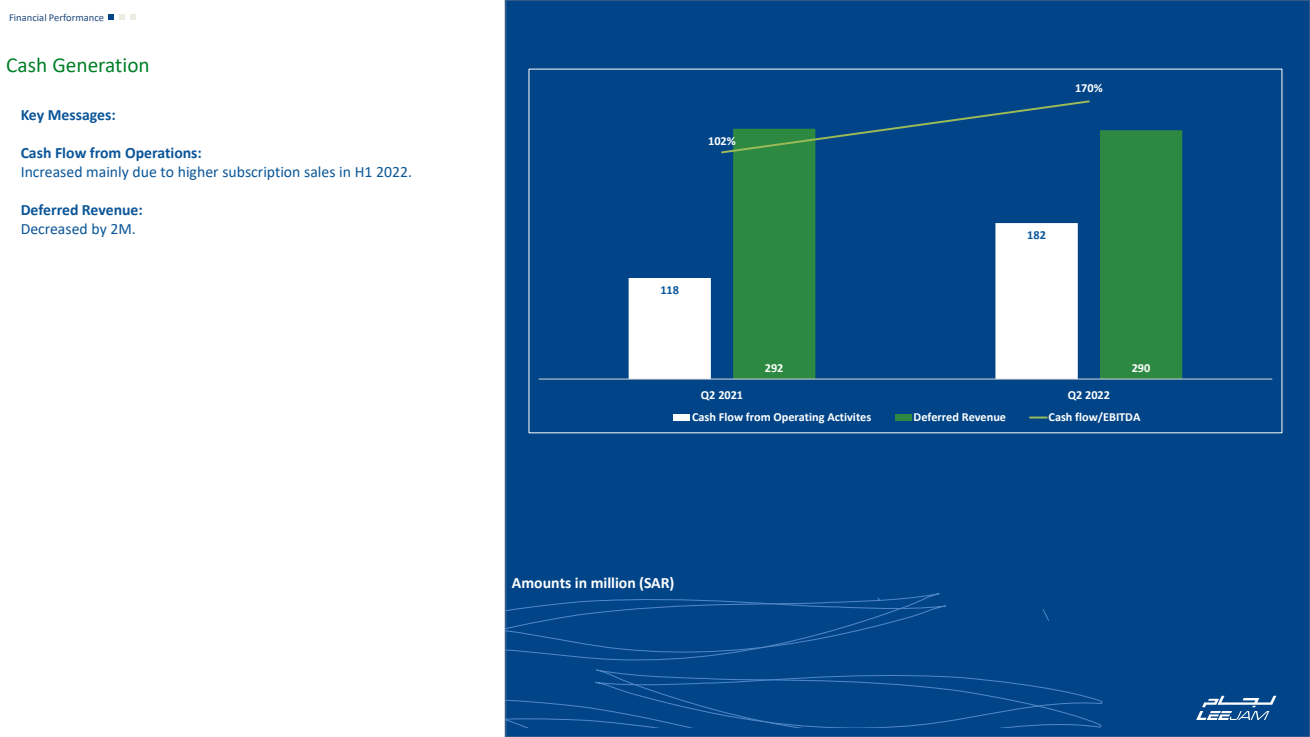
<style>
.page{position:relative;width:1310px;height:737px;background:#fff}
.page>*{position:absolute;margin:0;border:0;box-sizing:border-box;transform-origin:0 0}
.t1{font:21.35px "Calibri";color:#008027}
.t2{font:15.75px "Calibri";color:#0b5698}
.t3{font:700 15.75px "Calibri";color:#0b5698}
.t4{font:700 15.75px "Calibri";color:#fff}
.t5{font:700 12.25px "Calibri";color:#fff}
.t6{font:700 12.25px "Calibri";letter-spacing:-.005em;color:#0b5698}
.t7{font:10.5px "Calibri";color:#1f497d}
</style>
<div class="page">
<div style="left:505px;top:0;width:805px;height:737px;background:#014588"></div>
<svg style="left:1196px;top:696px;width:80px;height:24px"></svg>
<svg style="left:505px;top:593px;width:632px;height:134px;background:#04488a"></svg>
<svg style="left:108px;top:15px;width:17px;height:5px"></svg>
<svg style="left:131px;top:15px;width:5px;height:5px"></svg>
<svg style="left:629px;top:223px;width:104px;height:156px"></svg>
<svg style="left:733px;top:129px;width:449px;height:250px;background:#31757c"></svg>
<hr style="left:539px;top:379px;width:733px;height:1px;background:#d9d9d9">
<svg style="left:720px;top:99px;width:371px;height:56px;background:#0a4f7f"></svg>
<div style="left:673px;top:414px;width:17px;height:7px;background:#fff"></div>
<div style="left:895px;top:414px;width:17px;height:7px;background:#2d8942"></div>
<svg style="left:1030px;top:416px;width:17px;height:2px"></svg>
<p class="t7" style="left:9px;top:10px;width:97px">Financial Performance</p>
<p class="t1" style="left:6px;top:50px;width:145px">Cash Generation</p>
<p class="t3" style="left:21px;top:104px;width:97px">Key Messages:</p>
<p class="t3" style="left:21px;top:142px;width:183px">Cash Flow from Operations:</p>
<p class="t2" style="left:21px;top:161px;width:393px">Increased mainly due to higher subscription sales in H1 2022.</p>
<p class="t3" style="left:21px;top:198px;width:124px">Deferred Revenue:</p>
<p class="t2" style="left:21px;top:218px;width:117px">Decreased by 2M.</p>
<p class="t5" style="left:708px;top:133px;width:29px">102%</p>
<p class="t5" style="left:1075px;top:79px;width:29px">170%</p>
<p class="t6" style="left:660px;top:281px;width:20px">118</p>
<p class="t6" style="left:1027px;top:226px;width:20px">182</p>
<p class="t5" style="left:765px;top:359px;width:20px">292</p>
<p class="t5" style="left:1132px;top:359px;width:20px">290</p>
<p class="t5" style="left:701px;top:386px;width:44px">Q2 2021</p>
<p class="t5" style="left:1068px;top:386px;width:44px">Q2 2022</p>
<p class="t5" style="left:692px;top:408px;width:181px">Cash Flow from Operating Activites</p>
<p class="t5" style="left:913px;top:408px;width:94px">Deferred Revenue</p>
<p class="t5" style="left:1048px;top:408px;width:93px">Cash flow/EBITDA</p>
<p class="t4" style="left:512px;top:572px;width:164px">Amounts in million (SAR)</p>
</div>
